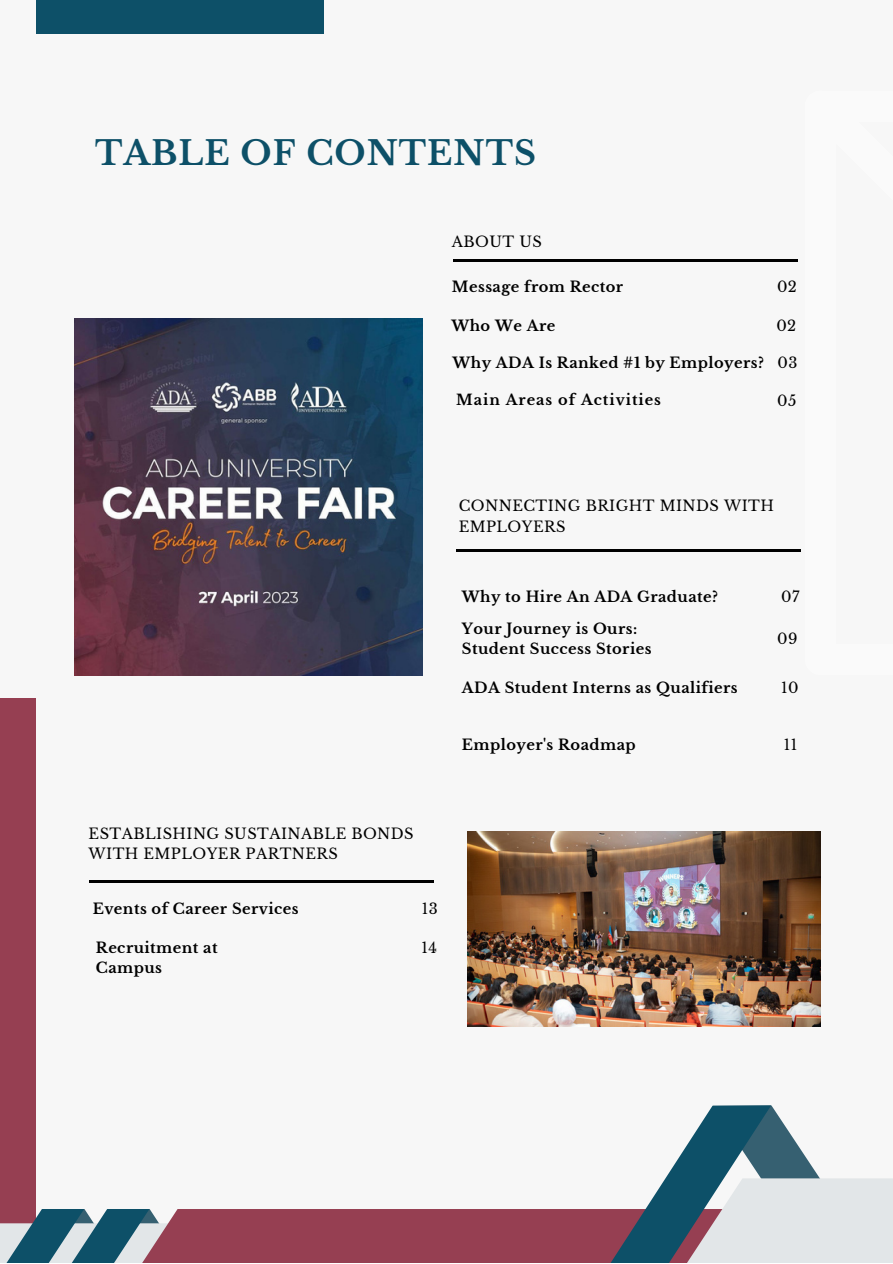
<style>
.page{position:relative;width:893px;height:1264px;background:#fff}
.page>*{position:absolute;margin:0;border:0;box-sizing:border-box;transform-origin:0 0}
.t1{font:700 33.15px "Libre Baskerville";letter-spacing:.03em;color:#0d5068}
.t2{font:700 14.55px/20.2px "Libre Baskerville";letter-spacing:.03em;color:#000}
.t3{font:14.55px/20.2px "Libre Baskerville";letter-spacing:.03em;color:#000}
.t4{font:700 14.55px "Libre Baskerville";letter-spacing:.065em;color:#000}
</style>
<div class="page">
<div style="left:0;top:0;width:892px;height:1262px;background:#f7f7f7"></div>
<hr style="left:453px;top:259px;width:344px;height:2px;background:#000">
<img style="left:75px;top:318px;width:347px;height:357px">
<img style="left:467px;top:831px;width:353px;height:195px">
<hr style="left:456px;top:549px;width:345px;height:2px;background:#000">
<hr style="left:90px;top:880px;width:344px;height:3px;background:#000">
<div style="left:0;top:697px;width:36px;height:565px;background:#963f52"></div>
<svg style="left:0;top:1105px;width:892px;height:157px"></svg>
<div style="left:36px;top:0;width:287px;height:34px;background:#0d5068"></div>
<p class="t1" style="left:95px;top:132px;width:442px">TABLE OF CONTENTS</p>
<p class="t3" style="left:452px;top:232px;width:91px">ABOUT US</p>
<p class="t2" style="left:452px;top:277px;width:173px">Message from Rector</p>
<p class="t3" style="left:777px;top:277px;width:21px">02</p>
<p class="t2" style="left:451px;top:315px;width:105px">Who We Are</p>
<p class="t3" style="left:776px;top:315px;width:21px">02</p>
<p class="t2" style="left:452px;top:352px;width:313px">Why ADA Is Ranked #1 by Employers?</p>
<p class="t3" style="left:777px;top:352px;width:21px">03</p>
<p class="t4" style="left:456px;top:390px;width:206px">Main Areas of Activities</p>
<p class="t3" style="left:777px;top:391px;width:21px">05</p>
<p class="t3" style="left:458px;top:496px;width:317px">CONNECTING BRIGHT MINDS WITH<br>EMPLOYERS</p>
<p class="t2" style="left:462px;top:586px;width:258px">Why to Hire An ADA Graduate?</p>
<p class="t3" style="left:781px;top:586px;width:20px">07</p>
<p class="t2" style="left:462px;top:619px;width:191px">Your Journey is Ours:<br>Student Success Stories</p>
<p class="t3" style="left:777px;top:629px;width:22px">09</p>
<p class="t2" style="left:462px;top:677px;width:277px">ADA Student Interns as Qualifiers</p>
<p class="t3" style="left:781px;top:677px;width:19px">10</p>
<p class="t2" style="left:462px;top:734px;width:175px">Employer's Roadmap</p>
<p class="t3" style="left:89px;top:823px;width:326px">ESTABLISHING SUSTAINABLE BONDS<br>WITH EMPLOYER PARTNERS</p>
<p class="t2" style="left:93px;top:899px;width:207px">Events of Career Services</p>
<p class="t3" style="left:422px;top:899px;width:17px">13</p>
<p class="t2" style="left:96px;top:938px;width:123px">Recruitment at<br>Campus</p>
<p class="t3" style="left:421px;top:938px;width:17px">14</p>
<p class="t3" style="left:783px;top:734px;width:15px">11</p>
</div>
